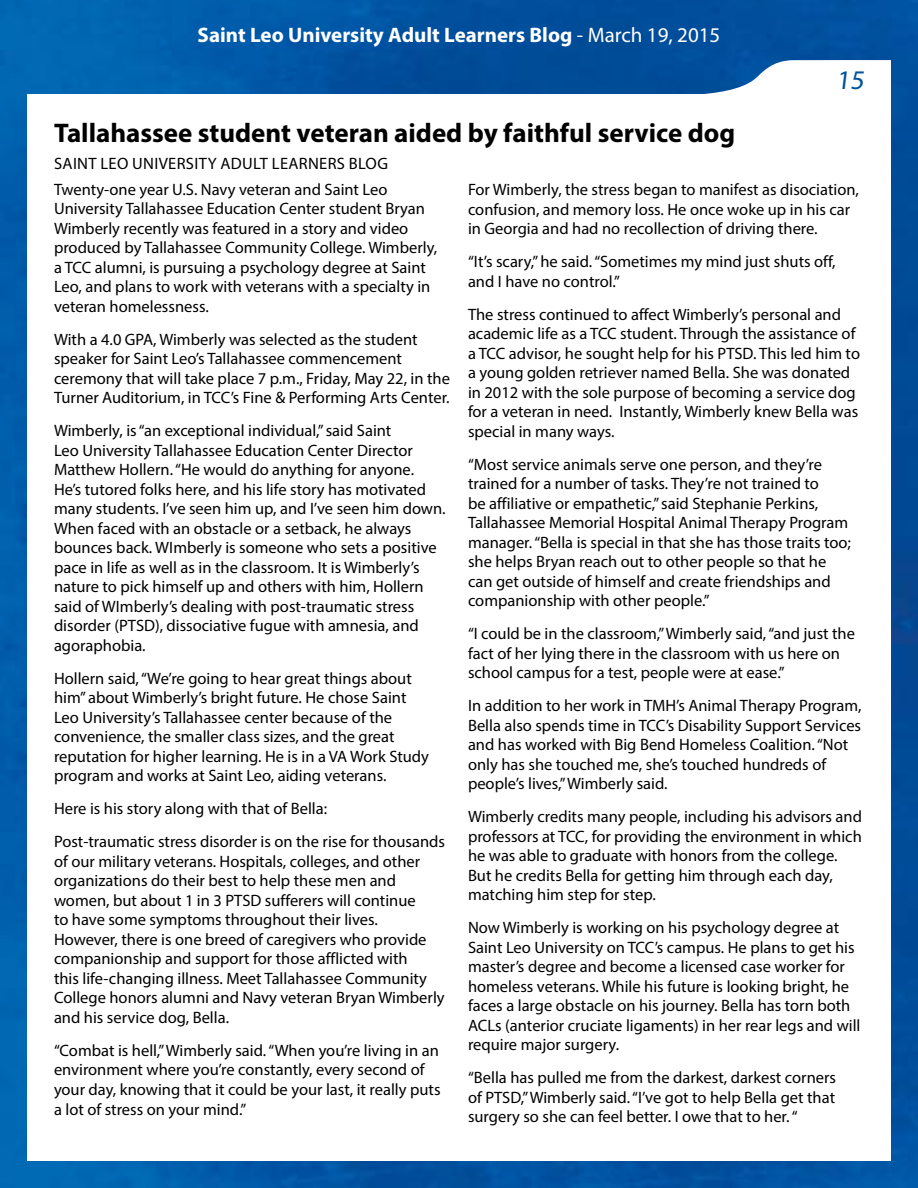
<style>
.page{position:relative;width:918px;height:1188px;background:#fff}
.page>*{position:absolute;margin:0;border:0;box-sizing:border-box;transform-origin:0 0}
.t1{font:700 27px "Myriad Pro";color:#000}
.t2{font:27px "Myriad Pro";color:#00529c}
.t3{font:700 21px "Myriad Pro";color:#fff}
.t4{font:16.5px/19.5px "Myriad Pro";color:#000}
.t5{font:16.5px "Myriad Pro";letter-spacing:.02em;color:#000}
.s1{font-weight:400}
</style>
<div class="page">
<img style="left:0;top:0;width:918px;height:1188px">
<div style="left:27px;top:94px;width:864px;height:1067px;background:#fff"></div>
<svg style="left:626px;top:60px;width:265px;height:34px"></svg>
<p class="t3" style="left:198px;top:22px;width:524px">Saint Leo University Adult Learners Blog <span class="s1">- March 19, 2015</span></p>
<h1 class="t1" style="left:54px;top:115px;width:683px">Tallahassee student veteran aided by faithful service dog</h1>
<p class="t5" style="left:54px;top:153px;width:335px">SAINT LEO UNIVERSITY ADULT LEARNERS BLOG</p>
<h1 class="t2" style="left:836px;top:64px;width:33px">15</h1>
<p class="t4" style="left:54px;top:179px;width:385px">Twenty-one year U.S. Navy veteran and Saint Leo University Tallahassee Education Center student Bryan Wimberly recently was featured in a story and video produced by Tallahassee Community College. Wimberly, a TCC alumni, is pursuing a psychology degree at Saint Leo, and plans to work with veterans with a specialty in veteran homelessness.</p>
<p class="t4" style="left:54px;top:329px;width:397px">With a 4.0 GPA, Wimberly was selected as the student speaker for Saint Leo’s Tallahassee commencement ceremony that will take place 7 p.m., Friday, May 22, in the Turner Auditorium, in TCC’s Fine &amp; Performing Arts Center.</p>
<p class="t4" style="left:54px;top:421px;width:392px">Wimberly, is “an exceptional individual,” said Saint<br>Leo University Tallahassee Education Center Director Matthew Hollern. “He would do anything for anyone.<br>He’s tutored folks here, and his life story has motivated many students. I’ve seen him up, and I’ve seen him down.<br>When faced with an obstacle or a setback, he always bounces back. WImberly is someone who sets a positive pace in life as well as in the classroom. It is Wimberly’s nature to pick himself up and others with him, Hollern said of WImberly’s dealing with post-traumatic stress disorder (PTSD), dissociative fugue with amnesia, and agoraphobia.</p>
<p class="t4" style="left:54px;top:668px;width:377px">Hollern said, “We’re going to hear great things about him” about Wimberly’s bright future. He chose Saint Leo University’s Tallahassee center because of the convenience, the smaller class sizes, and the great reputation for higher learning. He is in a VA Work Study program and works at Saint Leo, aiding veterans.</p>
<p class="t4" style="left:54px;top:792px;width:393px;line-height:33px">Here is his story along with that of Bella:<br>Post-traumatic stress disorder is on the rise for thousands</p>
<p class="t4" style="left:54px;top:851px;width:392px">of our military veterans. Hospitals, colleges, and other organizations do their best to help these men and women, but about 1 in 3 PTSD sufferers will continue<br>to have some symptoms throughout their lives.<br>However, there is one breed of caregivers who provide companionship and support for those afflicted with<br>this life-changing illness. Meet Tallahassee Community College honors alumni and Navy veteran Bryan Wimberly and his service dog, Bella.</p>
<p class="t4" style="left:54px;top:1040px;width:388px">“Combat is hell,” Wimberly said. “When you’re living in an environment where you’re constantly, every second of your day, knowing that it could be your last, it really puts a lot of stress on your mind.”</p>
<p class="t4" style="left:468px;top:179px;width:393px">For Wimberly, the stress began to manifest as disociation, confusion, and memory loss. He once woke up in his car in Georgia and had no recollection of driving there.</p>
<p class="t4" style="left:468px;top:251px;width:369px">“It’s scary,” he said. “Sometimes my mind just shuts off, and I have no control.”</p>
<p class="t4" style="left:468px;top:304px;width:394px">The stress continued to affect Wimberly’s personal and academic life as a TCC student. Through the assistance of a TCC advisor, he sought help for his PTSD. This led him to a young golden retriever named Bella. She was donated in 2012 with the sole purpose of becoming a service dog for a veteran in need. Instantly, Wimberly knew Bella was special in many ways.</p>
<p class="t4" style="left:468px;top:454px;width:384px">“Most service animals serve one person, and they’re trained for a number of tasks. They’re not trained to<br>be affiliative or empathetic,” said Stephanie Perkins, Tallahassee Memorial Hospital Animal Therapy Program manager. “Bella is special in that she has those traits too; she helps Bryan reach out to other people so that he can get outside of himself and create friendships and companionship with other people.”</p>
<p class="t4" style="left:468px;top:624px;width:389px">“I could be in the classroom,” Wimberly said, “and just the fact of her lying there in the classroom with us here on school campus for a test, people were at ease.”</p>
<p class="t4" style="left:468px;top:696px;width:395px">In addition to her work in TMH’s Animal Therapy Program, Bella also spends time in TCC’s Disability Support Services and has worked with Big Bend Homeless Coalition. “Not only has she touched me, she’s touched hundreds of people’s lives,” Wimberly said.</p>
<p class="t4" style="left:468px;top:807px;width:396px">Wimberly credits many people, including his advisors and professors at TCC, for providing the environment in which he was able to graduate with honors from the college.<br>But he credits Bella for getting him through each day, matching him step for step.</p>
<p class="t4" style="left:468px;top:918px;width:394px">Now Wimberly is working on his psychology degree at Saint Leo University on TCC’s campus. He plans to get his master’s degree and become a licensed case worker for homeless veterans. While his future is looking bright, he faces a large obstacle on his journey. Bella has torn both ACLs (anterior cruciate ligaments) in her rear legs and will require major surgery.</p>
<p class="t4" style="left:468px;top:1068px;width:370px;text-align:justify">“Bella has pulled me from the darkest, darkest corners of PTSD,” Wimberly said. “I’ve got to help Bella get that surgery so she can feel better. I owe that to her. “</p>
</div>
